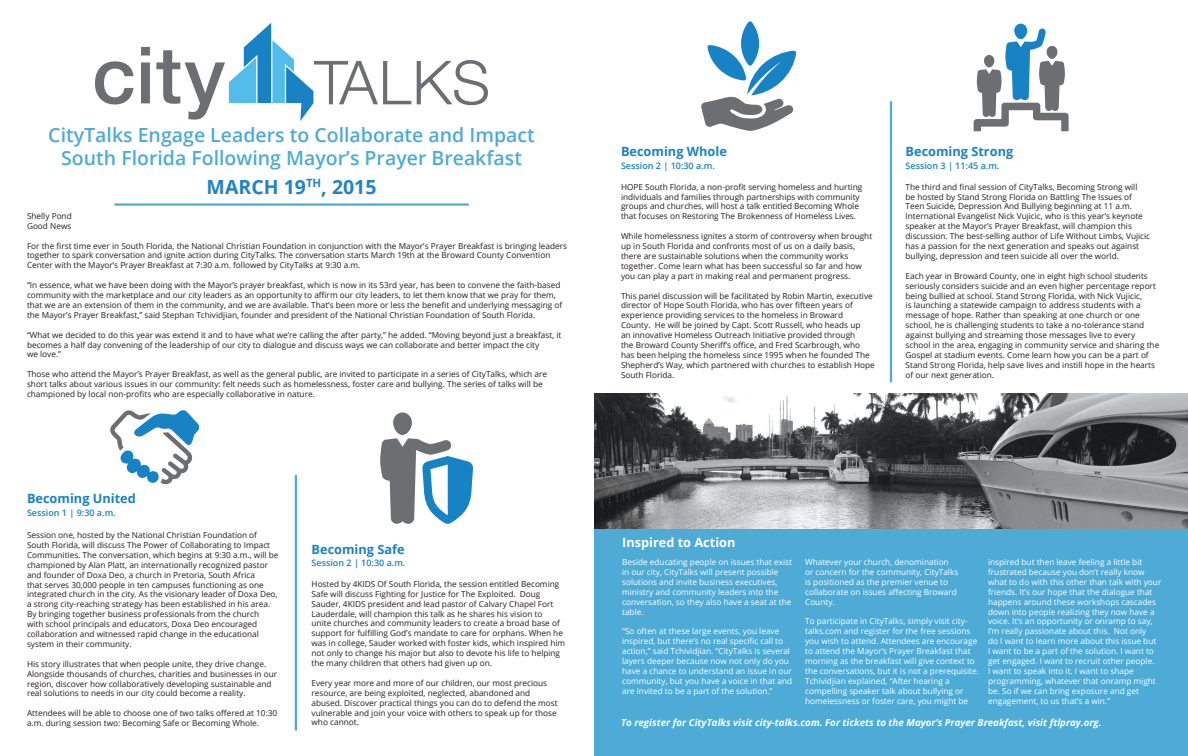
<style>
.page{position:relative;width:1188px;height:756px;background:#fff}
.page>*{position:absolute;margin:0;border:0;box-sizing:border-box;transform-origin:0 0}
.t1{font:600 19.5px/23.4px "Open Sans";color:#4dabd6;text-align:center}
.t2{font:700 19.5px "Open Sans";color:#2183c5}
.t3{font:700 12.75px "Open Sans";color:#1b81c4}
.t4{font:700 12.75px "Open Sans";color:#fff}
.t5{font:italic 700 9.75px "Open Sans";color:#fff}
.t6{font:600 9px "Open Sans";color:#1b81c4}
.t7{font:8.25px/9.9px "Open Sans";color:#231f20}
.t8{font:8.25px/9.9px "Open Sans";color:#fff}
</style>
<div class="page">
<div style="left:594px;top:528px;width:594px;height:228px;background:#4dabd6"></div>
<hr style="left:114px;top:203px;width:355px;height:3px;background:#4dabd6">
<img style="left:96px;top:23px;width:391px;height:98px">
<hr style="left:295px;top:475px;width:2px;height:255px;background:#4dabd6">
<hr style="left:890px;top:101px;width:2px;height:281px;background:#4dabd6">
<svg style="left:110px;top:410px;width:90px;height:75px"></svg>
<svg style="left:380px;top:412px;width:93px;height:112px"></svg>
<svg style="left:701px;top:21px;width:95px;height:110px"></svg>
<svg style="left:974px;top:24px;width:95px;height:107px"></svg>
<img style="left:594px;top:394px;width:594px;height:134px">
<h1 class="t1" style="left:48px;top:123px;width:488px">CityTalks Engage Leaders to Collaborate and Impact<br>South Florida Following Mayor’s Prayer Breakfast</h1>
<h1 class="t2" style="left:207px;top:173px;width:171px">MARCH 19<sup>TH</sup>, 2015</h1>
<p class="t7" style="left:27px;top:211px;width:46px">Shelly Pond<br>Good News</p>
<p class="t7" style="left:27px;top:240px;width:542px">For the first time ever in South Florida, the National Christian Foundation in conjunction with the Mayor’s Prayer Breakfast is bringing leaders together to spark conversation and ignite action during CityTalks. The conversation starts March 19th at the Broward County Convention<br>Center with the Mayor’s Prayer Breakfast at 7:30 a.m. followed by CityTalks at 9:30 a.m.</p>
<p class="t7" style="left:27px;top:280px;width:537px">“In essence, what we have been doing with the Mayor’s prayer breakfast, which is now in its 53rd year, has been to convene the faith-based community with the marketplace and our city leaders as an opportunity to affirm our city leaders, to let them know that we pray for them, that we are an extension of them in the community, and we are available. That’s been more or less the benefit and underlying messaging of the Mayor’s Prayer Breakfast,” said Stephan Tchividjian, founder and president of the National Christian Foundation of South Florida.</p>
<p class="t7" style="left:27px;top:330px;width:536px">“What we decided to do this year was extend it and to have what we’re calling the after party,” he added. “Moving beyond just a breakfast, it becomes a half day convening of the leadership of our city to dialogue and discuss ways we can collaborate and better impact the city<br>we love.”</p>
<p class="t7" style="left:27px;top:369px;width:522px">Those who attend the Mayor’s Prayer Breakfast, as well as the general public, are invited to participate in a series of CityTalks, which are short talks about various issues in our community: felt needs such as homelessness, foster care and bullying. The series of talks will be championed by local non-profits who are especially collaborative in nature.</p>
<h2 class="t3" style="left:27px;top:489px;width:110px">Becoming United</h2>
<p class="t6" style="left:27px;top:506px;width:90px">Session 1 | 9:30 a.m.</p>
<p class="t7" style="left:27px;top:530px;width:253px">Session one, hosted by the National Christian Foundation of South Florida, will discuss The Power of Collaborating to Impact Communities. The conversation, which begins at 9:30 a.m., will be championed by Alan Platt, an internationally recognized pastor and founder of Doxa Deo, a church in Pretoria, South Africa<br>that serves 30,000 people in ten campuses functioning as one integrated church in the city. As the visionary leader of Doxa Deo, a strong city-reaching strategy has been established in his area.<br>By bringing together business professionals from the church<br>with school principals and educators, Doxa Deo encouraged collaboration and witnessed rapid change in the educational system in their community.</p>
<p class="t7" style="left:27px;top:659px;width:252px">His story illustrates that when people unite, they drive change.<br>Alongside thousands of churches, charities and businesses in our region, discover how collaboratively developing sustainable and real solutions to needs in our city could become a reality.</p>
<p class="t7" style="left:27px;top:708px;width:252px">Attendees will be able to choose one of two talks offered at 10:30 a.m. during session two: Becoming Safe or Becoming Whole.</p>
<h2 class="t3" style="left:312px;top:540px;width:95px">Becoming Safe</h2>
<p class="t6" style="left:312px;top:557px;width:95px">Session 2 | 10:30 a.m.</p>
<p class="t7" style="left:312px;top:579px;width:255px">Hosted by 4KIDS Of South Florida, the session entitled Becoming Safe will discuss Fighting for Justice for The Exploited. Doug Sauder, 4KIDS president and lead pastor of Calvary Chapel Fort Lauderdale, will champion this talk as he shares his vision to<br>unite churches and community leaders to create a broad base of support for fulfilling God’s mandate to care for orphans. When he was in college, Sauder worked with foster kids, which inspired him not only to change his major but also to devote his life to helping the many children that others had given up on.</p>
<p class="t7" style="left:312px;top:678px;width:248px">Every year more and more of our children, our most precious resource, are being exploited, neglected, abandoned and abused. Discover practical things you can do to defend the most vulnerable and join your voice with others to speak up for those who cannot.</p>
<h2 class="t3" style="left:621px;top:143px;width:107px">Becoming Whole</h2>
<p class="t6" style="left:621px;top:160px;width:95px">Session 2 | 10:30 a.m.</p>
<p class="t7" style="left:621px;top:182px;width:243px">HOPE South Florida, a non-profit serving homeless and hurting individuals and families through partnerships with community groups and churches, will host a talk entitled Becoming Whole that focuses on Restoring The Brokenness of Homeless Lives.</p>
<p class="t7" style="left:621px;top:231px;width:253px">While homelessness ignites a storm of controversy when brought up in South Florida and confronts most of us on a daily basis, there are sustainable solutions when the community works together. Come learn what has been successful so far and how you can play a part in making real and permanent progress.</p>
<p class="t7" style="left:621px;top:290px;width:255px">This panel discussion will be facilitated by Robin Martin, executive director of Hope South Florida, who has over fifteen years of experience providing services to the homeless in Broward<br>County. He will be joined by Capt. Scott Russell, who heads up<br>an innovative Homeless Outreach Initiative provided through<br>the Broward County Sheriff’s office, and Fred Scarbrough, who has been helping the homeless since 1995 when he founded The Shepherd’s Way, which partnered with churches to establish Hope South Florida.</p>
<h2 class="t3" style="left:906px;top:143px;width:109px">Becoming Strong</h2>
<p class="t6" style="left:906px;top:160px;width:95px">Session 3 | 11:45 a.m.</p>
<p class="t7" style="left:906px;top:182px;width:246px">The third and final session of CityTalks, Becoming Strong will<br>be hosted by Stand Strong Florida on Battling The Issues of Teen Suicide, Depression And Bullying beginning at 11 a.m.<br>International Evangelist Nick Vujicic, who is this year’s keynote speaker at the Mayor’s Prayer Breakfast, will champion this discussion. The best-selling author of Life Without Limbs, Vujicic has a passion for the next generation and speaks out against bullying, depression and teen suicide all over the world.</p>
<p class="t7" style="left:906px;top:271px;width:255px">Each year in Broward County, one in eight high school students seriously considers suicide and an even higher percentage report being bullied at school. Stand Strong Florida, with Nick Vujicic,<br>is launching a statewide campaign to address students with a message of hope. Rather than speaking at one church or one school, he is challenging students to take a no-tolerance stand against bullying and streaming those messages live to every school in the area, engaging in community service and sharing the Gospel at stadium events. Come learn how you can be a part of Stand Strong Florida, help save lives and instill hope in the hearts of our next generation.</p>
<h2 class="t4" style="left:622px;top:533px;width:115px">Inspired to Action</h2>
<p class="t8" style="left:622px;top:557px;width:171px">Beside educating people on issues that exist in our city, CityTalks will present possible solutions and invite business executives, ministry and community leaders into the conversation, so they also have a seat at the table.</p>
<p class="t8" style="left:622px;top:626px;width:172px">“So often at these large events, you leave inspired, but there’s no real specific call to action,” said Tchividjian. “CityTalks is several layers deeper because now not only do you have a chance to understand an issue in our community, but you have a voice in that and are invited to be a part of the solution.”</p>
<p class="t8" style="left:805px;top:557px;width:155px">Whatever your church, denomination or concern for the community, CityTalks is positioned as the premier venue to collaborate on issues affecting Broward<br>County.</p>
<p class="t8" style="left:805px;top:616px;width:175px">To participate in CityTalks, simply visit city&shy;talks.com and register for the free sessions you wish to attend. Attendees are encourage to attend the Mayor’s Prayer Breakfast that morning as the breakfast will give context to the conversations, but it is not a prerequisite.<br>Tchividjian explained, “After hearing a compelling speaker talk about bullying or homelessness or foster care, you might be</p>
<p class="t8" style="left:988px;top:557px;width:175px">inspired but then leave feeling a little bit frustrated because you don’t really know what to do with this other than talk with your friends. It’s our hope that the dialogue that happens around these workshops cascades down into people realizing they now have a voice. It’s an opportunity or onramp to say, I’m really passionate about this. Not only<br>do I want to learn more about this issue but<br>I want to be a part of the solution. I want to get engaged. I want to recruit other people.<br>I want to speak into it. I want to shape programming, whatever that onramp might be. So if we can bring exposure and get engagement, to us that’s a win.”</p>
<p class="t5" style="left:621px;top:715px;width:482px">To register for CityTalks visit city-talks.com. For tickets to the Mayor’s Prayer Breakfast, visit ftlpray.org.</p>
</div>
